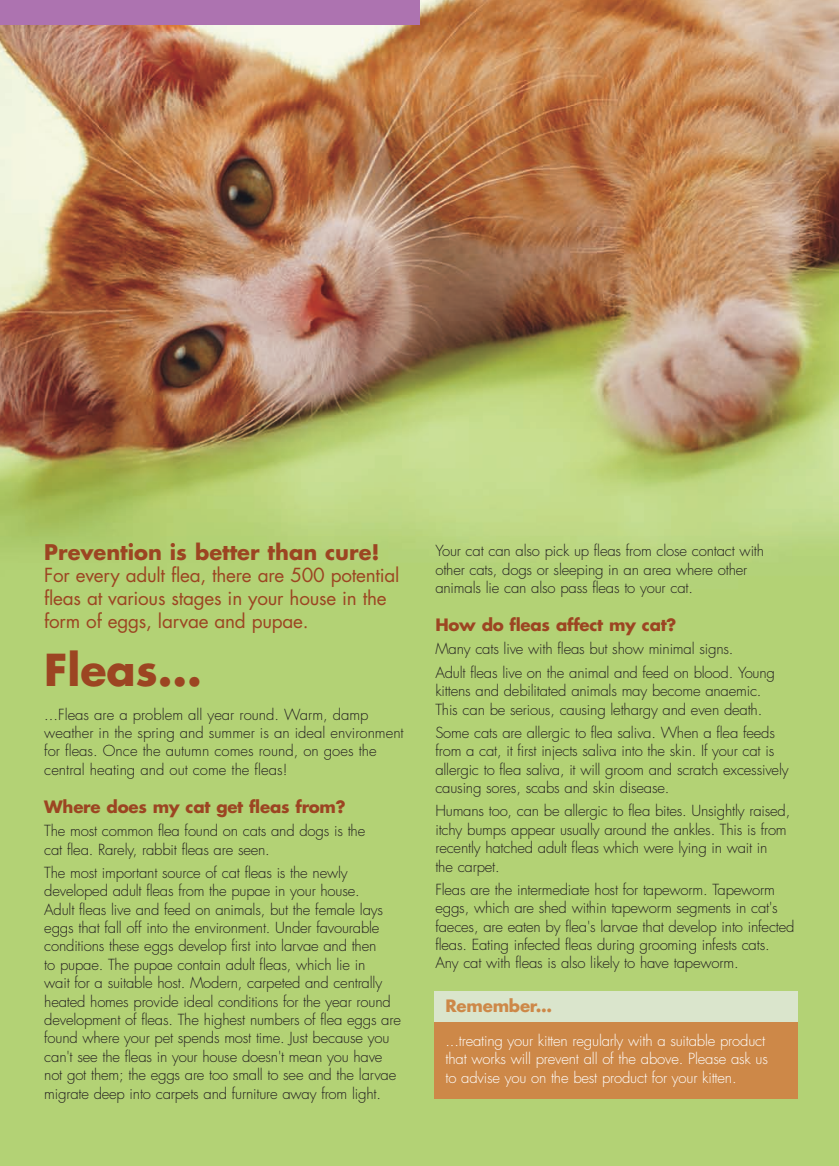
<style>
.page{position:relative;width:839px;height:1166px;background:#fff}
.page>*{position:absolute;margin:0;border:0;box-sizing:border-box;transform-origin:0 0}
.t1{font:700 42.88px "Futura";color:#9c4522}
.t2{font:700 21px "Futura";color:#9c4522}
.t3{font:18.9px/22.8px "Futura";letter-spacing:-.01em;color:#9c4522}
.t4{font:700 16.62px "Futura";letter-spacing:-.015em;color:#9c4522}
.t5{font:700 16.62px "Futura";letter-spacing:-.015em;color:#cd8848}
.t6{font:300 14.88px/18.4px "Futura";letter-spacing:-.015em;color:#231f20}
.t7{font:300 14.88px/18.4px "Futura";letter-spacing:-.015em;color:#fff}
</style>
<div class="page">
<img style="left:0;top:0;width:838px;height:1166px">
<div style="left:0;top:0;width:419px;height:25px;background:#ad73b0"></div>
<div style="left:434px;top:991px;width:363px;height:107px;background:#cd8848"></div>
<div style="left:434px;top:991px;width:363px;height:30px;background:#dae5cc"></div>
<h2 class="t2" style="left:44px;top:542px;width:337px">Prevention is better than cure!</h2>
<p class="t3" style="left:44px;top:566px;width:357px">For every adult flea, there are 500 potential fleas at various stages in your house in the form of eggs, larvae and pupae.</p>
<h1 class="t1" style="left:44px;top:650px;width:159px">Fleas...</h1>
<p class="t6" style="left:44px;top:706px;width:361px">...Fleas are a problem all year round. Warm, damp weather in the spring and summer is an ideal environment for fleas. Once the autumn comes round, on goes the central heating and out come the fleas!</p>
<p class="t4" style="left:44px;top:799px;width:303px">Where does my cat get fleas from?</p>
<p class="t6" style="left:44px;top:823px;width:322px">The most common flea found on cats and dogs is the cat flea. Rarely, rabbit fleas are seen.</p>
<p class="t6" style="left:44px;top:864px;width:358px">The most important source of cat fleas is the newly developed adult fleas from the pupae in your house.<br>Adult fleas live and feed on animals, but the female lays eggs that fall off into the environment. Under favourable conditions these eggs develop first into larvae and then<br>to pupae. The pupae contain adult fleas, which lie in<br>wait for a suitable host. Modern, carpeted and centrally heated homes provide ideal conditions for the year round development of fleas. The highest numbers of flea eggs are found where your pet spends most time. Just because you can't see the fleas in your house doesn't mean you have not got them; the eggs are too small to see and the larvae migrate deep into carpets and furniture away from light.</p>
<p class="t6" style="left:435px;top:543px;width:330px">Your cat can also pick up fleas from close contact with other cats, dogs or sleeping in an area where other animals lie can also pass fleas to your cat.</p>
<p class="t4" style="left:435px;top:617px;width:242px">How do fleas affect my cat?</p>
<p class="t6" style="left:435px;top:639px;width:341px;line-height:23.3px">Many cats live with fleas but show minimal signs.<br>Adult fleas live on the animal and feed on blood. Young</p>
<p class="t6" style="left:435px;top:683px;width:328px">kittens and debilitated animals may become anaemic.<br>This can be serious, causing lethargy and even death.</p>
<p class="t6" style="left:435px;top:724px;width:354px">Some cats are allergic to flea saliva. When a flea feeds from a cat, it first injects saliva into the skin. If your cat is allergic to flea saliva, it will groom and scratch excessively causing sores, scabs and skin disease.</p>
<p class="t6" style="left:435px;top:803px;width:356px">Humans too, can be allergic to flea bites. Unsightly raised, itchy bumps appear usually around the ankles. This is from recently hatched adult fleas which were lying in wait in<br>the carpet.</p>
<p class="t6" style="left:435px;top:881px;width:360px">Fleas are the intermediate host for tapeworm. Tapeworm eggs, which are shed within tapeworm segments in cat's faeces, are eaten by flea's larvae that develop into infected fleas. Eating infected fleas during grooming infests cats.<br>Any cat with fleas is also likely to have tapeworm.</p>
<p class="t5" style="left:445px;top:998px;width:108px">Remember...</p>
<p class="t7" style="left:445px;top:1032px;width:324px">...treating your kitten regularly with a suitable product that works will prevent all of the above. Please ask us to advise you on the best product for your kitten.</p>
</div>
